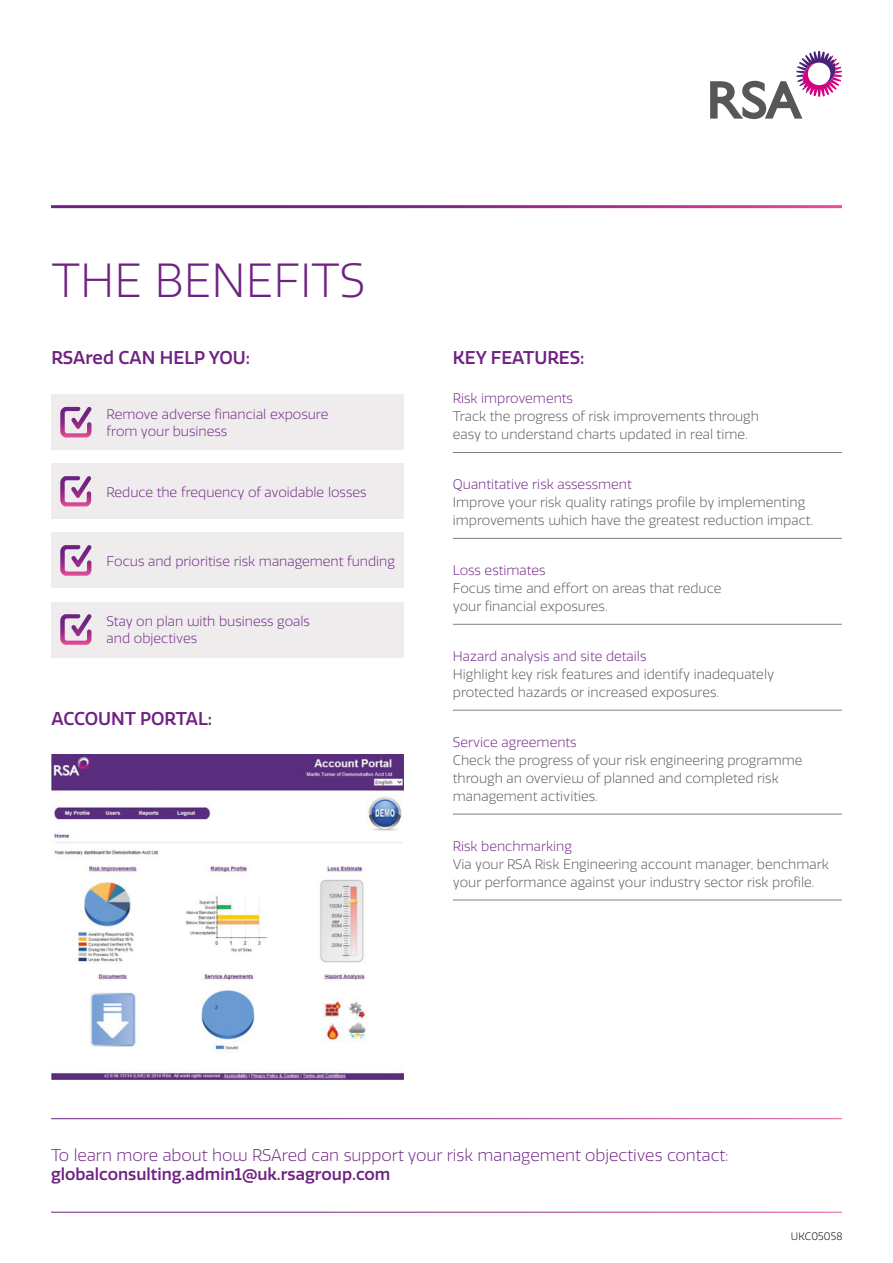
<style>
.page{position:relative;width:893px;height:1263px;background:#fff}
.page>*{position:absolute;margin:0;border:0;box-sizing:border-box;transform-origin:0 0}
.t1{font:300 46.5px "RSA Sans";color:#702283}
.t2{font:500 18px "RSA Sans";color:#702283}
.t3{font:300 16.5px "RSA Sans";color:#702283}
.t4{font:500 16.5px "RSA Sans";color:#702283}
.t5{font:300 13.5px/18px "RSA Sans";color:#575756}
.t6{font:300 13.5px/16.5px "RSA Sans";color:#702283}
.t7{font:300 10.5px "RSA Sans";letter-spacing:.01em;color:#000}
</style>
<div class="page">
<div style="left:51px;top:395px;width:353px;height:55px;background:#eeeced"></div>
<svg style="left:60px;top:407px;width:31px;height:30px"></svg>
<div style="left:51px;top:464px;width:353px;height:55px;background:#eeeced"></div>
<svg style="left:60px;top:476px;width:31px;height:30px"></svg>
<div style="left:51px;top:533px;width:353px;height:55px;background:#eeeced"></div>
<svg style="left:60px;top:545px;width:31px;height:31px"></svg>
<div style="left:51px;top:602px;width:353px;height:55px;background:#eeeced"></div>
<svg style="left:60px;top:614px;width:31px;height:31px"></svg>
<hr style="left:453px;top:452px;width:389px;height:1px;background:#867f82">
<hr style="left:453px;top:538px;width:389px;height:1px;background:#867f82">
<hr style="left:453px;top:624px;width:389px;height:1px;background:#867f82">
<hr style="left:453px;top:710px;width:389px;height:1px;background:#867f82">
<hr style="left:453px;top:814px;width:389px;height:1px;background:#867f82">
<hr style="left:453px;top:900px;width:389px;height:1px;background:#867f82">
<svg style="left:710px;top:51px;width:132px;height:68px"></svg>
<img style="left:51px;top:754px;width:353px;height:325px">
<h1 class="t1" style="left:52px;top:253px;width:315px">THE BENEFITS</h1>
<h2 class="t2" style="left:51px;top:347px;width:200px">RSAred CAN HELP YOU:</h2>
<p class="t6" style="left:107px;top:406px;width:223px">Remove adverse financial exposure from your business</p>
<p class="t6" style="left:106px;top:484px;width:262px">Reduce the frequency of avoidable losses</p>
<p class="t6" style="left:107px;top:553px;width:290px">Focus and prioritise risk management funding</p>
<p class="t6" style="left:107px;top:614px;width:205px">Stay on plan with business goals and objectives</p>
<h2 class="t2" style="left:51px;top:708px;width:162px">ACCOUNT PORTAL:</h2>
<h2 class="t2" style="left:453px;top:347px;width:133px">KEY FEATURES:</h2>
<p class="t6" style="left:453px;top:390px;width:122px">Risk improvements</p>
<p class="t5" style="left:453px;top:408px;width:308px">Track the progress of risk improvements through easy to understand charts updated in real time.</p>
<p class="t6" style="left:453px;top:476px;width:180px">Quantitative risk assessment</p>
<p class="t5" style="left:453px;top:494px;width:362px">Improve your risk quality ratings profile by implementing improvements which have the greatest reduction impact.</p>
<p class="t6" style="left:453px;top:562px;width:94px">Loss estimates</p>
<p class="t5" style="left:453px;top:579px;width:270px">Focus time and effort on areas that reduce your financial exposures.</p>
<p class="t6" style="left:453px;top:648px;width:195px">Hazard analysis and site details</p>
<p class="t5" style="left:453px;top:665px;width:323px">Highlight key risk features and identify inadequately protected hazards or increased exposures.</p>
<p class="t6" style="left:453px;top:734px;width:125px">Service agreements</p>
<p class="t5" style="left:453px;top:751px;width:351px">Check the progress of your risk engineering programme through an overview of planned and completed risk management activities.</p>
<p class="t6" style="left:453px;top:838px;width:120px">Risk benchmarking</p>
<p class="t5" style="left:453px;top:855px;width:377px">Via your RSA Risk Engineering account manager, benchmark your performance against your industry sector risk profile.</p>
<p class="t3" style="left:51px;top:1145px;width:679px">To learn more about how RSAred can support your risk management objectives contact:</p>
<p class="t4" style="left:51px;top:1164px;width:341px">globalconsulting.admin1@uk.rsagroup.com</p>
<p class="t7" style="left:791px;top:1230px;width:53px">UKC05058</p>
</div>
